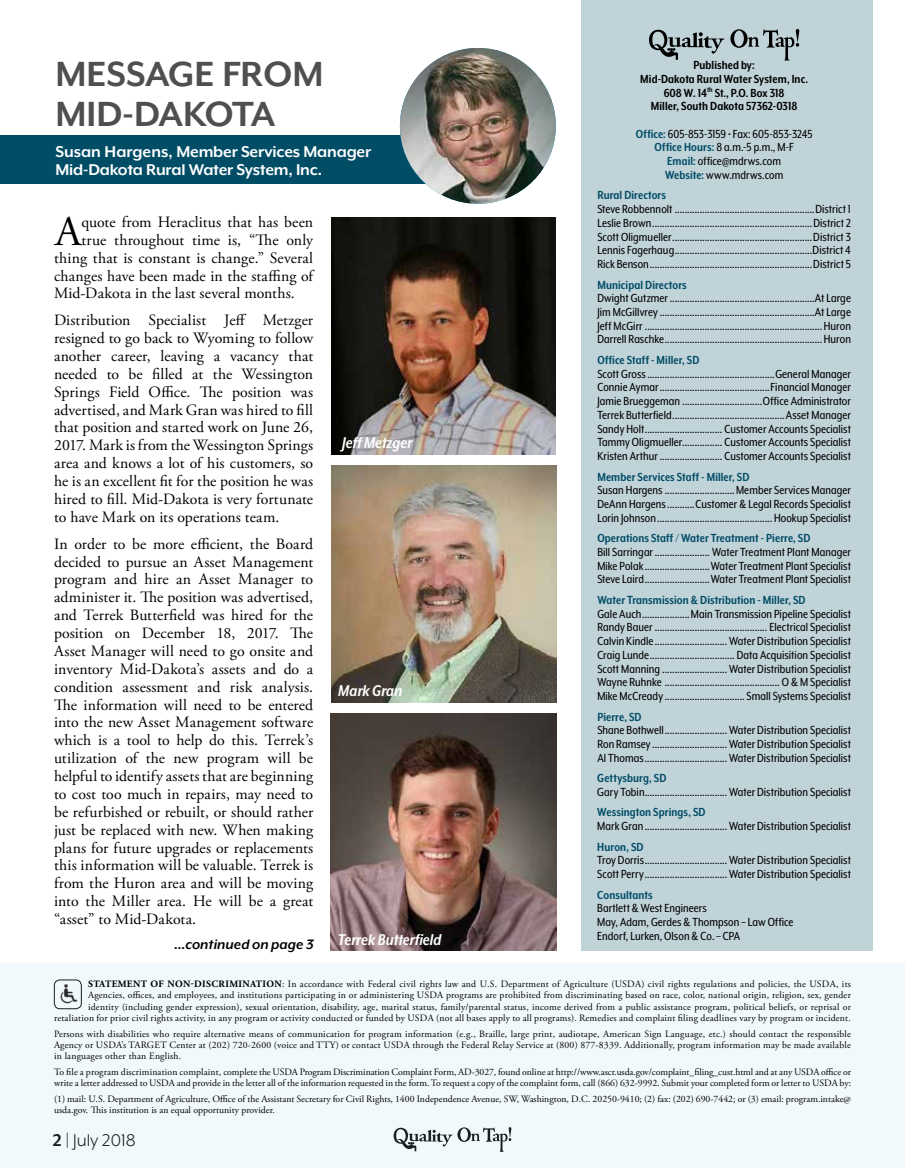
<style>
.page{position:relative;width:905px;height:1168px;background:#fff}
.page>*{position:absolute;margin:0;border:0;box-sizing:border-box;transform-origin:0 0}
.t1{font:42.3px "Adobe Garamond Pro";color:#000}
.t2{font:700 40.2px/40.2px "Mr Eaves XL Mod OT";color:#4e4f51}
.t3{font:19.5px "Mr Eaves XL Mod OT";color:#000}
.t4{font:700 18px/18px "Mr Eaves XL Mod OT";letter-spacing:-.01em;color:#fff}
.t5{font:italic 700 18px "Mr Eaves XL Mod Nar OT";letter-spacing:.005em;color:#fff}
.t6{font:15.75px/17.9px "Adobe Garamond Pro";letter-spacing:.005em;color:#000;text-align:justify}
.t7{font:italic 700 15.75px "Mr Eaves XL Mod OT";color:#000}
.t8{font:13.5px/13.8px "Mr Eaves XL Mod Nar OT";letter-spacing:.005em;color:#000;text-align:justify}
.t9{font:700 13.5px "Mr Eaves XL Mod Nar OT";letter-spacing:.01em;color:#024d66}
.t10{font:700 13.5px/13.8px "Mr Eaves XL Mod Nar OT";letter-spacing:.005em;color:#000;text-align:center}
.t11{font:9.75px/11.2px "Adobe Garamond Pro";letter-spacing:.02em;color:#000;text-align:right}
.t12{font:9.75px/11.2px "Adobe Garamond Pro";color:#000}
.s1{font-weight:700;color:#024d66}
.s2{font-weight:700}
</style>
<div class="page">
<div style="left:580px;top:0;width:292px;height:951px;background:#c0d3d9"></div>
<div style="left:0;top:135px;width:457px;height:49px;background:#024d66"></div>
<img style="left:400px;top:48px;width:156px;height:156px;border-radius:78px">
<svg style="left:730px;top:29px;width:69px;height:31px"></svg>
<svg style="left:649px;top:30px;width:75px;height:30px"></svg>
<div style="left:0;top:964px;width:904px;height:204px;background:#f2f9fd"></div>
<img style="left:60px;top:984px;width:18px;height:20px">
<div style="left:54px;top:980px;width:28px;height:29px;border:1px solid #000;border-radius:6px"></div>
<img style="left:331px;top:713px;width:225px;height:238px">
<img style="left:331px;top:217px;width:225px;height:238px">
<img style="left:331px;top:465px;width:225px;height:238px">
<h2 class="t2" style="left:55px;top:54px;width:269px">MESSAGE FROM<br>MID-DAKOTA</h2>
<h3 class="t4" style="left:55px;top:142px;width:317px">Susan Hargens, Member Services Manager<br>Mid-Dakota Rural Water System, Inc.</h3>
<h1 class="t1" style="left:55px;top:206px;width:28px">A</h1>
<p class="t6" style="left:81px;top:214px;width:233px">quote from Heraclitus that has been</p>
<p class="t6" style="left:81px;top:231px;width:233px">true throughout time is, “The only</p>
<p class="t6" style="left:54px;top:249px;width:261px">thing that is constant is change.” Several</p>
<p class="t6" style="left:54px;top:267px;width:261px">changes have been made in the staffing of</p>
<p class="t6" style="left:54px;top:285px;width:242px">Mid-Dakota in the last several months.</p>
<p class="t6" style="left:54px;top:312px;width:261px">Distribution Specialist Jeff Metzger resigned to go back to Wyoming to follow another career, leaving a vacancy that needed to be filled at the Wessington Springs Field Office. The position was advertised, and Mark Gran was hired to fill that position and started work on June 26, 2017. Mark is from the Wessington Springs area and knows a lot of his customers, so he is an excellent fit for the position he was hired to fill. Mid-Dakota is very fortunate to have Mark on its operations team.</p>
<p class="t6" style="left:54px;top:535px;width:261px">In order to be more efficient, the Board decided to pursue an Asset Management program and hire an Asset Manager to administer it. The position was advertised, and Terrek Butterfield was hired for the position on December 18, 2017. The Asset Manager will need to go onsite and inventory Mid-Dakota’s assets and do a condition assessment and risk analysis.<br>The information will need to be entered into the new Asset Management software which is a tool to help do this. Terrek’s utilization of the new program will be helpful to identify assets that are beginning to cost too much in repairs, may need to be refurbished or rebuilt, or should rather just be replaced with new. When making plans for future upgrades or replacements this information will be valuable. Terrek is from the Huron area and will be moving into the Miller area. He will be a great “asset” to Mid-Dakota.</p>
<h3 class="t5" style="left:342px;top:434px;width:72px">Jeff Metzger</h3>
<h3 class="t5" style="left:338px;top:682px;width:65px">Mark Gran</h3>
<p class="t7" style="left:174px;top:937px;width:141px">...continued on page 3</p>
<h3 class="t5" style="left:338px;top:930px;width:105px">Terrek Butterfield</h3>
<p class="t10" style="left:640px;top:58px;width:169px">Published by:<br>Mid-Dakota Rural Water System, Inc.<br>608 W. 14<sup>th</sup> St., P.O. Box 318<br>Miller, South Dakota 57362-0318</p>
<p class="t8" style="left:636px;top:127px;width:178px;text-align:center"><span class="s1">Office:</span> 605-853-3159 • Fax: 605-853-3245<br><span class="s1">Office Hours:</span> 8 a.m.-5 p.m., M-F<br><span class="s1">Email:</span> office@mdrws.com<br><span class="s1">Website:</span> www.mdrws.com</p>
<p class="t9" style="left:597px;top:189px;width:70px">Rural Directors</p>
<p class="t8" style="left:597px;top:202px;width:255px">Steve Robbennolt ........................................................District 1<br>Leslie Brown................................................................District 2<br>Scott Oligmueller........................................................District 3<br>Lennis Fagerhaug.......................................................District 4<br>Rick Benson.................................................................District 5</p>
<p class="t9" style="left:597px;top:278px;width:91px">Municipal Directors</p>
<p class="t8" style="left:597px;top:291px;width:255px">Dwight Gutzmer..........................................................At Large Jim McGillvrey..............................................................At Large Jeff McGirr .......................................................................Huron Darrell Raschke...............................................................Huron</p>
<p class="t9" style="left:597px;top:353px;width:104px">Office Staff - Miller, SD</p>
<p class="t8" style="left:597px;top:367px;width:255px">Scott Gross...................................................General Manager Connie Aymar............................................Financial Manager Jamie Brueggeman ................................Office Administrator Terrek Butterfield.............................................Asset Manager Sandy Holt............................... Customer Accounts Specialist Tammy Oligmueller................ Customer Accounts Specialist Kristen Arthur ......................... Customer Accounts Specialist</p>
<p class="t9" style="left:597px;top:470px;width:154px">Member Services Staff - Miller, SD</p>
<p class="t8" style="left:597px;top:483px;width:255px">Susan Hargens ............................Member Services Manager DeAnn Hargens...........Customer &amp; Legal Records Specialist Lorin Johnson.............................................. Hookup Specialist</p>
<p class="t9" style="left:597px;top:531px;width:215px">Operations Staff / Water Treatment - Pierre, SD</p>
<p class="t8" style="left:597px;top:545px;width:255px">Bill Sarringar...................... Water Treatment Plant Manager Mike Polak..........................Water Treatment Plant Specialist Steve Laird..........................Water Treatment Plant Specialist</p>
<p class="t9" style="left:597px;top:593px;width:210px">Water Transmission &amp; Distribution - Miller, SD</p>
<p class="t8" style="left:597px;top:607px;width:255px">Gale Auch...................Main Transmission Pipeline Specialist Randy Bauer ............................................. Electrical Specialist Calvin Kindle.............................Water Distribution Specialist Craig Lunde.................................. Data Acquisition Specialist Scott Manning ..........................Water Distribution Specialist Wayne Ruhnke .............................................. O &amp; M Specialist Mike McCready................................Small Systems Specialist</p>
<p class="t9" style="left:597px;top:710px;width:46px">Pierre, SD</p>
<p class="t8" style="left:597px;top:723px;width:255px">Shane Bothwell.........................Water Distribution Specialist Ron Ramsey..............................Water Distribution Specialist Al Thomas.................................Water Distribution Specialist</p>
<p class="t9" style="left:597px;top:771px;width:71px">Gettysburg, SD</p>
<p class="t8" style="left:597px;top:785px;width:255px">Gary Tobin.................................Water Distribution Specialist</p>
<p class="t9" style="left:597px;top:805px;width:110px">Wessington Springs, SD</p>
<p class="t8" style="left:597px;top:819px;width:255px">Mark Gran .................................Water Distribution Specialist</p>
<p class="t9" style="left:597px;top:840px;width:48px">Huron, SD</p>
<p class="t8" style="left:597px;top:853px;width:255px">Troy Dorris.................................Water Distribution Specialist<br>Scott Perry.................................Water Distribution Specialist</p>
<p class="t9" style="left:597px;top:888px;width:57px">Consultants</p>
<p class="t8" style="left:597px;top:901px;width:198px;text-align:left">Bartlett &amp; West Engineers<br>May, Adam, Gerdes &amp; Thompson – Law Office<br>Endorf, Lurken, Olson &amp; Co. – CPA</p>
<p class="t11" style="left:54px;top:979px;width:798px"><span class="s2">STATEMENT OF NON-DISCRIMINATION</span>: In accordance with Federal civil rights law and U.S. Department of Agriculture (USDA) civil rights regulations and policies, the USDA, its Agencies, offices, and employees, and institutions participating in or administering USDA programs are prohibited from discriminating based on race, color, national origin, religion, sex, gender<br>identity (including gender expression), sexual orientation, disability, age, marital status, family/parental status, income derived from a public assistance program, political beliefs, or reprisal or retaliation for prior civil rights activity, in any program or activity conducted or funded by USDA (not all bases apply to all programs). Remedies and complaint filing deadlines vary by program or incident.</p>
<p class="t11" style="left:54px;top:1028px;width:798px;text-align:justify">Persons with disabilities who require alternative means of communication for program information (e.g., Braille, large print, audiotape, American Sign Language, etc.) should contact the responsible Agency or USDA’s TARGET Center at (202) 720-2600 (voice and TTY) or contact USDA through the Federal Relay Service at (800) 877-8339. Additionally, program information may be made available in languages other than English.</p>
<p class="t12" style="left:54px;top:1067px;width:798px">To file a program discrimination complaint, complete the USDA Program Discrimination Complaint Form, AD-3027, found online at http://www.ascr.usda.gov/complaint_filing_cust.html and at any USDA office or write a letter addressed to USDA and provide in the letter all of the information requested in the form. To request a copy of the complaint form, call (866) 632-9992. Submit your completed form or letter to USDA by:</p>
<p class="t12" style="left:54px;top:1094px;width:798px">(1) mail: U.S. Department of Agriculture, Office of the Assistant Secretary for Civil Rights, 1400 Independence Avenue, SW, Washington, D.C. 20250-9410; (2) fax: (202) 690-7442; or (3) email: program.intake@ usda.gov. This institution is an equal opportunity provider.</p>
<h3 class="t3" style="left:53px;top:1130px;width:84px"><span class="s2">2</span> | July 2018</h3>
</div>
